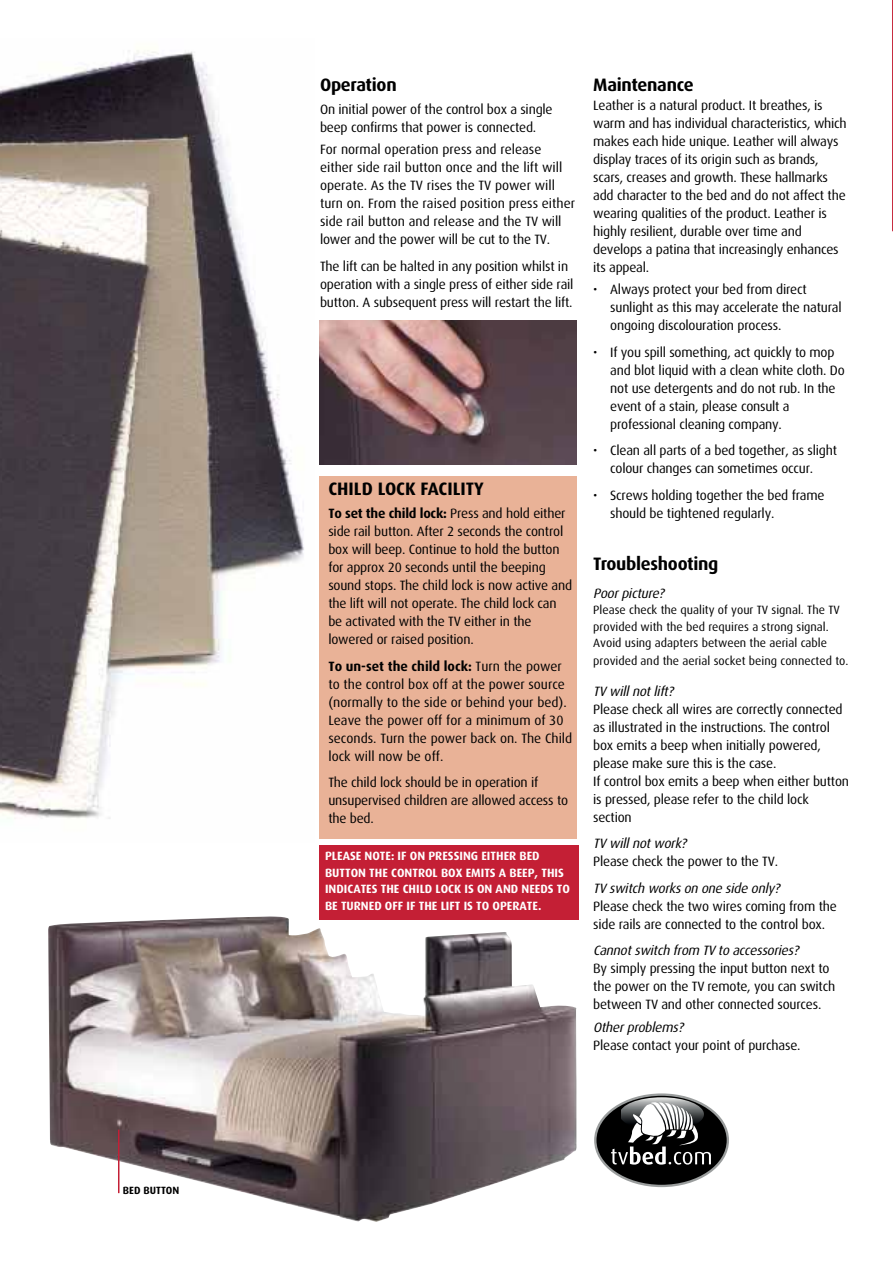
<style>
.page{position:relative;width:893px;height:1262px;background:#fff}
.page>*{position:absolute;margin:0;border:0;box-sizing:border-box;transform-origin:0 0}
.t1{font:700 18px "Dax";letter-spacing:-.015em;color:#000}
.t2{font:13.5px/18px "Dax";letter-spacing:-.015em;color:#000}
.t3{font:italic 13.5px "Dax";color:#000}
.t4{font:12px/16.5px "Dax";color:#000}
.t5{font:700 12px/16.5px "Dax";color:#fff}
.t6{font:700 10.5px "Dax";color:#000}
.s1{font-weight:700}
</style>
<div class="page">
<img style="left:48px;top:916px;width:528px;height:305px">
<div style="left:595px;top:1094px;width:132px;height:91px;background:#000;border-radius:50%"></div>
<div style="left:594px;top:1093px;width:135px;height:94px;border:2px solid #9a9d9d;border-radius:50%"></div>
<img style="left:627px;top:1097px;width:69px;height:3px">
<svg style="left:611px;top:1100px;width:100px;height:64px"></svg>
<img style="left:0;top:50px;width:304px;height:769px">
<img style="left:320px;top:320px;width:256px;height:144px">
<svg style="left:892px;top:0;width:1px;height:232px"></svg>
<div style="left:319px;top:844px;width:259px;height:75px;background:#c41f35"></div>
<div style="left:319px;top:476px;width:258px;height:363px;background:#e9b297"></div>
<div style="left:121px;top:1184px;width:61px;height:16px;background:#fff"></div>
<hr style="left:118px;top:1129px;width:1px;height:64px;background:#c41f35">
<p class="t6" style="left:123px;top:1185px;width:58px">BED BUTTON</p>
<h1 class="t1" style="left:320px;top:76px;width:78px">Operation</h1>
<p class="t2" style="left:320px;top:101px;width:234px">On initial power of the control box a single beep confirms that power is connected.</p>
<p class="t2" style="left:320px;top:141px;width:256px">For normal operation press and release either side rail button once and the lift will operate. As the TV rises the TV power will turn on. From the raised position press either side rail button and release and the TV will lower and the power will be cut to the TV.</p>
<p class="t2" style="left:320px;top:258px;width:255px">The lift can be halted in any position whilst in operation with a single press of either side rail button. A subsequent press will restart the lift.</p>
<h1 class="t1" style="left:328px;top:480px;width:157px">CHILD LOCK FACILITY</h1>
<p class="t2" style="left:328px;top:505px;width:245px"><span class="s1">To set the child lock:</span> Press and hold either side rail button. After 2 seconds the control box will beep. Continue to hold the button for approx 20 seconds until the beeping sound stops. The child lock is now active and the lift will not operate. The child lock can be activated with the TV either in the lowered or raised position.</p>
<p class="t2" style="left:328px;top:658px;width:245px"><span class="s1">To un-set the child lock:</span> Turn the power to the control box off at the power source (normally to the side or behind your bed).<br>Leave the power off for a minimum of 30 seconds. Turn the power back on. The Child lock will now be off.</p>
<p class="t2" style="left:328px;top:774px;width:241px">The child lock should be in operation if unsupervised children are allowed access to the bed.</p>
<p class="t5" style="left:325px;top:848px;width:246px">PLEASE NOTE: IF ON PRESSING EITHER BED BUTTON THE CONTROL BOX EMITS A BEEP, THIS INDICATES THE CHILD LOCK IS ON AND NEEDS TO BE TURNED OFF IF THE LIFT IS TO OPERATE.</p>
<h1 class="t1" style="left:593px;top:76px;width:102px">Maintenance</h1>
<p class="t2" style="left:593px;top:97px;width:255px">Leather is a natural product. It breathes, is warm and has individual characteristics, which makes each hide unique. Leather will always display traces of its origin such as brands, scars, creases and growth. These hallmarks add character to the bed and do not affect the wearing qualities of the product. Leather is highly resilient, durable over time and develops a patina that increasingly enhances its appeal.</p>
<p class="t2" style="left:610px;top:281px;width:233px;text-indent:-17px">• Always protect your bed from direct sunlight as this may accelerate the natural ongoing discolouration process.</p>
<p class="t2" style="left:610px;top:344px;width:236px;text-indent:-17px">• If you spill something, act quickly to mop and blot liquid with a clean white cloth. Do not use detergents and do not rub. In the event of a stain, please consult a professional cleaning company.</p>
<p class="t2" style="left:593px;top:442px;width:245px;text-align:center">• Clean all parts of a bed together, as slight colour changes can sometimes occur.</p>
<p class="t2" style="left:610px;top:486px;width:216px;text-indent:-17px">• Screws holding together the bed frame should be tightened regularly.</p>
<h1 class="t1" style="left:593px;top:555px;width:127px">Troubleshooting</h1>
<p class="t3" style="left:593px;top:586px;width:75px">Poorpicture?</p>
<p class="t4" style="left:593px;top:602px;width:248px">Please check the quality of your TV signal. The TV provided with the bed requires a strong signal.<br>Avoid using adapters between the aerial cable</p>
<p class="t4" style="left:593px;top:653px;width:257px">provided and the aerial socket being connected to.</p>
<p class="t3" style="left:593px;top:684px;width:84px">TV willnotlift?</p>
<p class="t2" style="left:593px;top:701px;width:257px">Please check all wires are correctly connected as illustrated in the instructions. The control box emits a beep when initially powered, please make sure this is the case.<br>If control box emits a beep when either button is pressed, please refer to the child lock section</p>
<p class="t3" style="left:593px;top:837px;width:98px">TV willnotwork?</p>
<p class="t2" style="left:593px;top:853px;width:186px">Please check the power to the TV.</p>
<p class="t3" style="left:593px;top:881px;width:191px">TV switch workson one side only?</p>
<p class="t2" style="left:593px;top:898px;width:245px">Please check the two wires coming from the side rails are connected to the control box.</p>
<p class="t3" style="left:593px;top:944px;width:210px">Cannotswitch from TV to accessories?</p>
<p class="t2" style="left:593px;top:960px;width:243px">By simply pressing the input button next to the power on the TV remote, you can switch between TV and other connected sources.</p>
<p class="t3" style="left:593px;top:1020px;width:94px">Otherproblems?</p>
<p class="t2" style="left:593px;top:1036px;width:209px">Please contact your point of purchase.</p>
</div>
